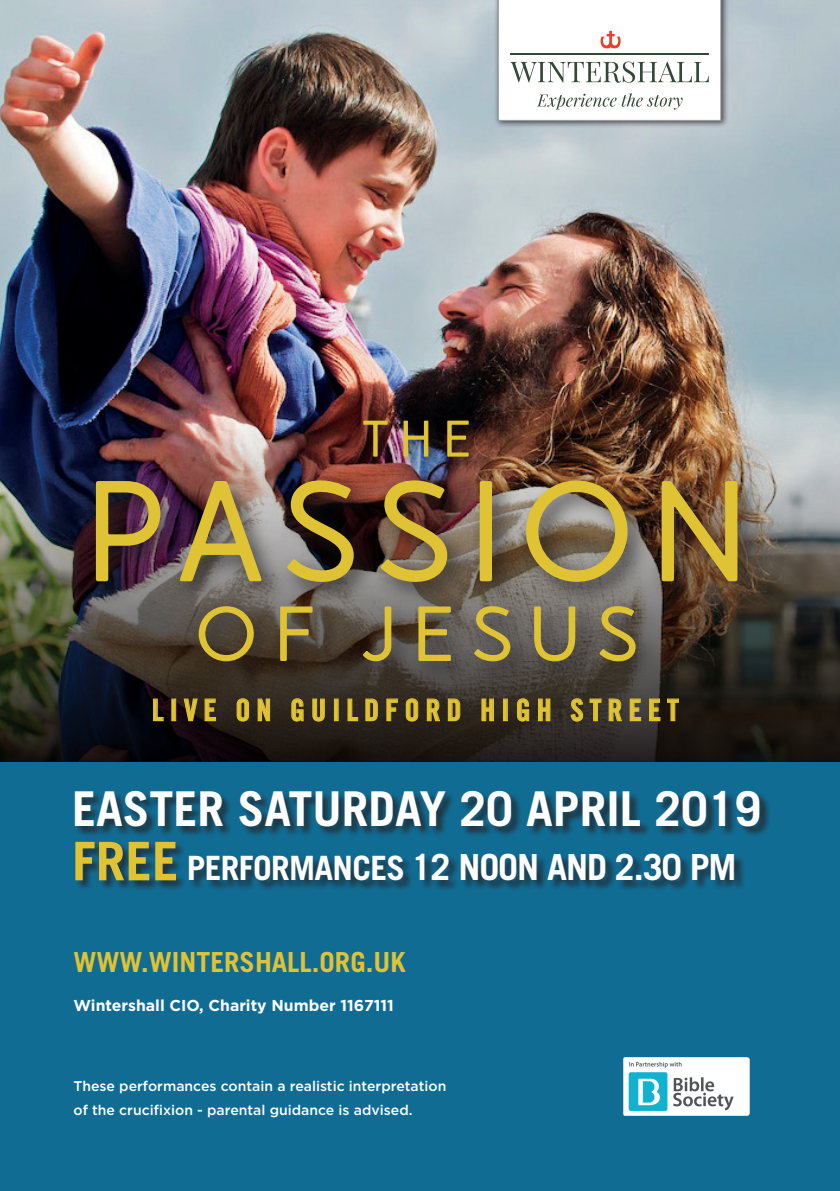
<style>
.page{position:relative;width:840px;height:1191px;background:#fff}
.page>*{position:absolute;margin:0;border:0;box-sizing:border-box;transform-origin:0 0}
.t1{font:700 53.2px "Trade Gothic";color:#e0c334}
.t2{font:700 48px "Trade Gothic";color:#fff}
.t3{font:700 36px "Trade Gothic";letter-spacing:-.03em;color:#fff}
.t4{font:30px "Trade Gothic Bold Cond Twenty";letter-spacing:.2em;color:#e0c334}
.t5{font:700 27.6px "Trade Gothic";color:#e0c334}
.t6{font:700 15.8px "Gotham";color:#fff}
.t7{font:500 14px/23.6px "Gotham";color:#fff}
.s1{font-size:33.6px}
</style>
<div class="page">
<img style="left:0;top:0;width:839px;height:410px">
<div style="left:494px;top:0;width:234px;height:128px;background:#231f20;opacity:.75"></div>
<svg style="left:497px;top:0;width:223px;height:121px"></svg>
<hr style="left:510px;top:53px;width:198px;height:1px;background:#344836">
<img style="left:0;top:410px;width:839px;height:352px">
<div style="left:0;top:762px;width:839px;height:429px;background:#116c94"></div>
<div style="left:189px;top:597px;width:471px;height:89px;background:#231f20;opacity:.75"></div>
<svg style="left:198px;top:607px;width:437px;height:55px;background:#736743"></svg>
<div style="left:86px;top:471px;width:676px;height:136px;background:#231f20;opacity:.75"></div>
<img style="left:96px;top:479px;width:641px;height:104px">
<div style="left:359px;top:416px;width:121px;height:53px;background:#231f20;opacity:.75"></div>
<img style="left:363px;top:420px;width:105px;height:36px">
<div style="left:75px;top:791px;width:695px;height:101px;background:#231f20;opacity:.75"></div>
<img style="left:622px;top:1057px;width:126px;height:58px">
<svg style="left:152px;top:698px;width:12px;height:23px"></svg>
<svg style="left:183px;top:698px;width:15px;height:23px"></svg>
<svg style="left:204px;top:698px;width:12px;height:23px"></svg>
<svg style="left:236px;top:697px;width:13px;height:25px"></svg>
<svg style="left:257px;top:698px;width:13px;height:23px"></svg>
<svg style="left:291px;top:697px;width:13px;height:25px"></svg>
<svg style="left:312px;top:698px;width:13px;height:24px"></svg>
<div style="left:334px;top:699px;width:4px;height:21px;border:1px solid #e0c334"></div>
<svg style="left:347px;top:698px;width:11px;height:23px"></svg>
<svg style="left:365px;top:698px;width:13px;height:23px"></svg>
<svg style="left:386px;top:698px;width:12px;height:23px"></svg>
<svg style="left:405px;top:697px;width:13px;height:25px"></svg>
<svg style="left:426px;top:698px;width:14px;height:23px"></svg>
<svg style="left:447px;top:698px;width:13px;height:23px"></svg>
<svg style="left:481px;top:698px;width:13px;height:23px"></svg>
<div style="left:503px;top:699px;width:4px;height:21px;border:1px solid #e0c334"></div>
<svg style="left:516px;top:697px;width:13px;height:25px"></svg>
<svg style="left:537px;top:698px;width:13px;height:23px"></svg>
<svg style="left:570px;top:697px;width:31px;height:25px"></svg>
<svg style="left:608px;top:698px;width:14px;height:23px"></svg>
<svg style="left:629px;top:698px;width:12px;height:23px"></svg>
<svg style="left:648px;top:698px;width:12px;height:23px"></svg>
<svg style="left:666px;top:698px;width:13px;height:23px"></svg>
<h3 class="t4" style="left:152px;top:692px;width:528px">LIVE ON GUILDFORD HIGH STREET</h3>
<h2 class="t2" style="left:72px;top:779px;width:690px">EASTER SATURDAY 20 APRIL 2019</h2>
<h1 class="t1" style="left:72px;top:828px;width:108px">FREE</h1>
<h3 class="t3" style="left:187px;top:845px;width:551px"><span class="s1">PERFORMANCES</span> 12 NOON AND 2.30 PM</h3>
<h3 class="t5" style="left:73px;top:945px;width:333px">WWW.WINTERSHALL.ORG.UK</h3>
<p class="t6" style="left:73px;top:995px;width:322px">Wintershall CIO, Charity Number 1167111</p>
<p class="t7" style="left:73px;top:1074px;width:374px">These performances contain a realistic interpretation of the crucifixion - parental guidance is advised.</p>
</div>
